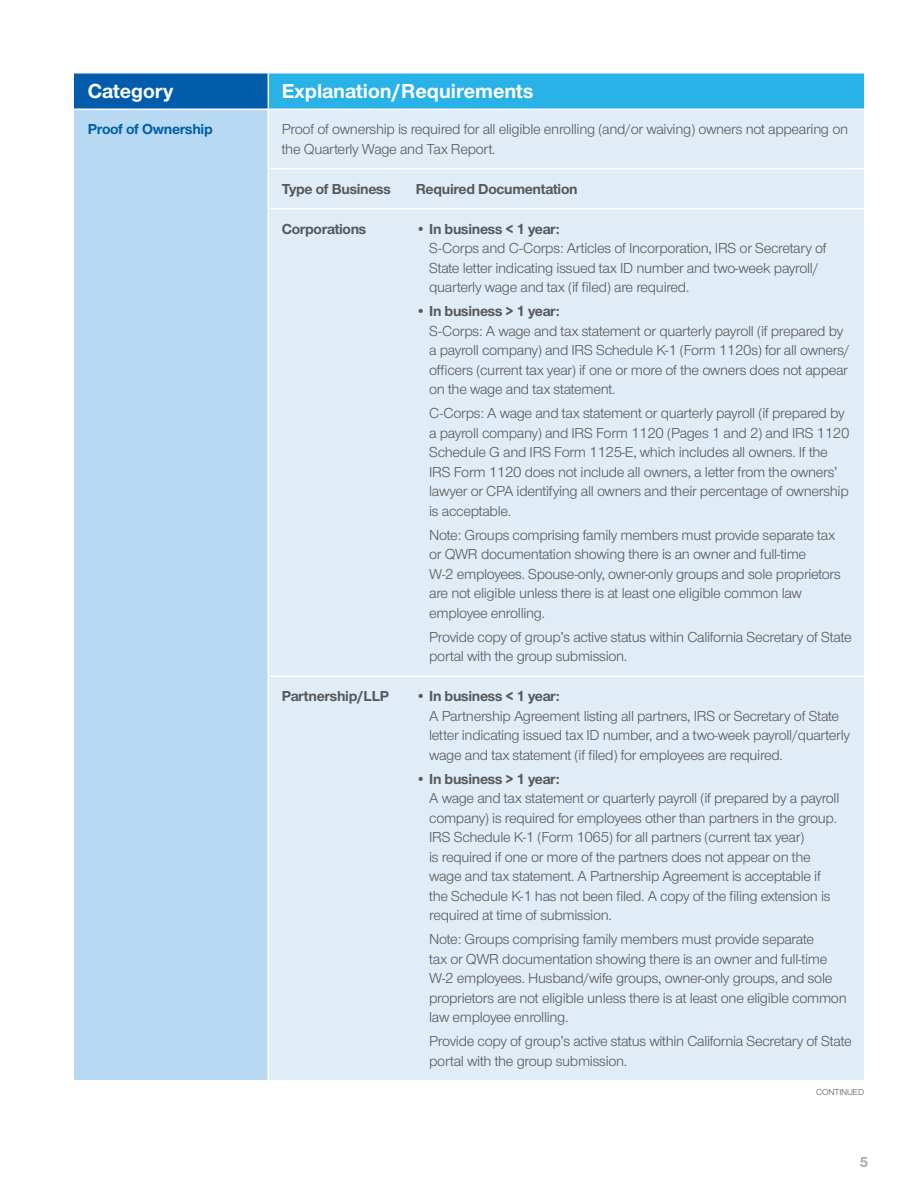
<style>
.page{position:relative;width:918px;height:1188px;background:#fff}
.page>*{position:absolute;margin:0;border:0;box-sizing:border-box;transform-origin:0 0}
.t1{font:700 21px "UHC Sans";color:#fff}
.t2{font:15px/19.5px "UHC Sans";letter-spacing:-.02em;color:#57585a}
.t3{font:700 15px "UHC Sans";letter-spacing:-.02em;color:#57585a}
.t4{font:700 15px "UHC Sans";letter-spacing:-.02em;color:#015dac}
.t5{font:700 15px "UHC Sans";color:#a2aeb6}
.t6{font:9px "UHC Sans";letter-spacing:-.02em;color:#57585a}
</style>
<div class="page">
<div style="left:74px;top:73px;width:194px;height:36px;background:#015dac"></div>
<div style="left:268px;top:73px;width:596px;height:36px;background:#29b2e7"></div>
<div style="left:74px;top:109px;width:194px;height:972px;background:#b7daf2"></div>
<div style="left:269px;top:110px;width:595px;height:970px;background:#e1edf6"></div>
<hr style="left:268px;top:72px;width:134px;height:2px;background:#fff">
<hr style="left:402px;top:72px;width:462px;height:2px;background:#fff">
<hr style="left:74px;top:72px;width:194px;height:2px;background:#fff">
<hr style="left:74px;top:109px;width:194px;height:1px;background:#fff">
<hr style="left:74px;top:1080px;width:194px;height:2px;background:#fff">
<hr style="left:268px;top:168px;width:134px;height:2px;background:#fff">
<hr style="left:402px;top:168px;width:462px;height:2px;background:#fff">
<hr style="left:268px;top:208px;width:134px;height:2px;background:#fff">
<hr style="left:402px;top:208px;width:462px;height:2px;background:#fff">
<hr style="left:268px;top:676px;width:134px;height:1px;background:#fff">
<hr style="left:402px;top:676px;width:462px;height:1px;background:#fff">
<hr style="left:268px;top:74px;width:1px;height:35px;background:#fff">
<h1 class="t1" style="left:88px;top:77px;width:87px">Category</h1>
<h1 class="t1" style="left:282px;top:77px;width:253px">Explanation/Requirements</h1>
<p class="t4" style="left:88px;top:119px;width:127px">Proof of Ownership</p>
<p class="t2" style="left:282px;top:119px;width:568px">Proof of ownership is required for all eligible enrolling (and/or waiving) owners not appearing on the Quarterly Wage and Tax Report.</p>
<p class="t3" style="left:282px;top:179px;width:111px">Type of Business</p>
<p class="t3" style="left:416px;top:179px;width:163px">Required Documentation</p>
<p class="t3" style="left:282px;top:219px;width:86px">Corporations</p>
<p class="t3" style="left:416px;top:219px;width:146px">• In business &lt; 1 year:</p>
<p class="t2" style="left:429px;top:238px;width:399px">S-Corps and C-Corps: Articles of Incorporation, IRS or Secretary of<br>State letter indicating issued tax ID number and two-week payroll/ quarterly wage and tax (if filed) are required.</p>
<p class="t3" style="left:416px;top:301px;width:146px">• In business &gt; 1 year:</p>
<p class="t2" style="left:429px;top:321px;width:422px">S-Corps: A wage and tax statement or quarterly payroll (if prepared by a payroll company) and IRS Schedule K-1 (Form 1120s) for all owners/ officers (current tax year) if one or more of the owners does not appear on the wage and tax statement.</p>
<p class="t2" style="left:429px;top:403px;width:422px">C-Corps: A wage and tax statement or quarterly payroll (if prepared by a payroll company) and IRS Form 1120 (Pages 1 and 2) and IRS 1120<br>Schedule G and IRS Form 1125-E, which includes all owners. If the IRS Form 1120 does not include all owners, a letter from the owners’ lawyer or CPA identifying all owners and their percentage of ownership is acceptable.</p>
<p class="t2" style="left:429px;top:525px;width:413px">Note: Groups comprising family members must provide separate tax or QWR documentation showing there is an owner and full-time<br>W-2 employees. Spouse-only, owner-only groups and sole proprietors are not eligible unless there is at least one eligible common law employee enrolling.</p>
<p class="t2" style="left:429px;top:627px;width:424px">Provide copy of group’s active status within California Secretary of State portal with the group submission.</p>
<p class="t3" style="left:282px;top:686px;width:109px">Partnership/LLP</p>
<p class="t3" style="left:416px;top:686px;width:146px">• In business &lt; 1 year:</p>
<p class="t2" style="left:429px;top:706px;width:422px">A Partnership Agreement listing all partners, IRS or Secretary of State letter indicating issued tax ID number, and a two-week payroll/quarterly wage and tax statement (if filed) for employees are required.</p>
<p class="t3" style="left:416px;top:769px;width:146px">• In business &gt; 1 year:</p>
<p class="t2" style="left:429px;top:788px;width:412px">A wage and tax statement or quarterly payroll (if prepared by a payroll company) is required for employees other than partners in the group.<br>IRS Schedule K-1 (Form 1065) for all partners (current tax year)<br>is required if one or more of the partners does not appear on the wage and tax statement. A Partnership Agreement is acceptable if the Schedule K-1 has not been filed. A copy of the filing extension is required at time of submission.</p>
<p class="t2" style="left:429px;top:929px;width:419px">Note: Groups comprising family members must provide separate<br>tax or QWR documentation showing there is an owner and full-time W-2 employees. Husband/wife groups, owner-only groups, and sole proprietors are not eligible unless there is at least one eligible common law employee enrolling.</p>
<p class="t2" style="left:429px;top:1031px;width:424px">Provide copy of group’s active status within California Secretary of State portal with the group submission.</p>
<p class="t6" style="left:816px;top:1086px;width:49px">CONTINUED</p>
<p class="t5" style="left:860px;top:1152px;width:10px">5</p>
</div>
